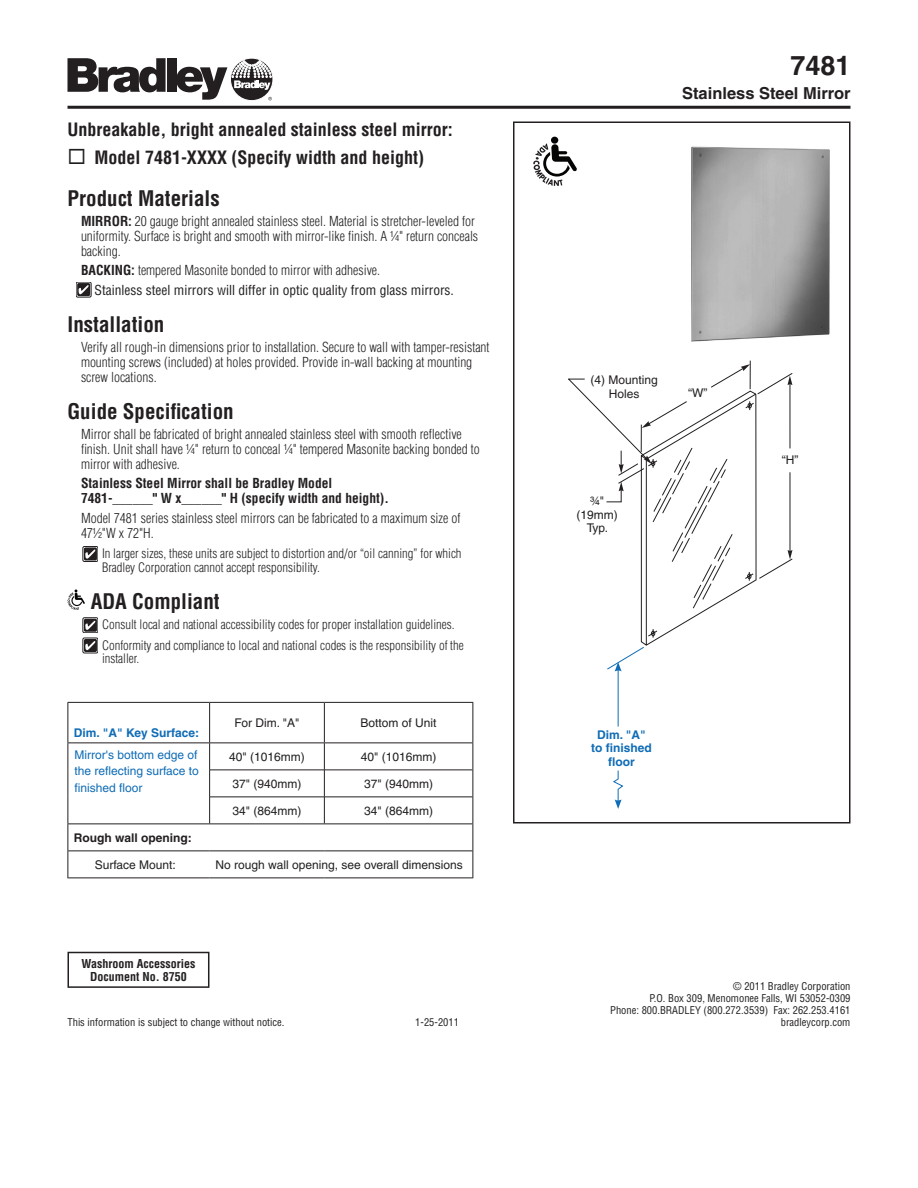
<style>
.page{position:relative;width:918px;height:1188px;background:#fff}
.page>*{position:absolute;margin:0;border:0;box-sizing:border-box;transform-origin:0 0}
.Product_Number{font:700 27px "Helvetica";color:#231f20}
.Head1{font:700 condensed 21px "Helvetica";color:#231f20}
.Models{font:700 condensed 18px "Helvetica";color:#231f20}
.Product_Name{font:700 16.5px "Helvetica";color:#231f20}
.Body{font:300 condensed 13.5px/15px "Helvetica";color:#231f20}
.Body-2{font:700 condensed 13.5px/15px "Helvetica";color:#231f20}
.Body-3{font:condensed 13.5px "Helvetica";color:#231f20}
.t1{font:300 condensed 12.75px/13.5px "Helvetica";color:#231f20}
.Table_Text{font:12px "Helvetica";color:#231f20}
.Table_Text-2{font:12px/16.5px "Helvetica";color:#0f6cb6;text-align:justify}
.Table_Text-3{font:700 12px/13.5px "Helvetica";color:#0f6cb6;text-align:center}
.t2{font:700 condensed 12px/13.5px "Helvetica";color:#231f20;text-align:center}
.Callouts{font:12px/13.5px "Helvetica";color:#231f20;text-align:center}
.Table_Text-4{font:700 12px "Helvetica";color:#231f20}
.t3{font:condensed 10.5px "Helvetica";color:#231f20}
.s1{font-weight:700}
</style>
<div class="page">
<hr style="left:68px;top:106px;width:782px;height:3px;background:#231f20">
<svg style="left:230px;top:58px;width:43px;height:43px"></svg>
<div style="left:230px;top:58px;width:43px;height:43px;border:1px solid #fff;border-radius:50%"></div>
<svg style="left:68px;top:58px;width:98px;height:34px"></svg>
<div style="left:167px;top:58px;width:9px;height:34px;background:#231f20"></div>
<svg style="left:176px;top:61px;width:96px;height:39px"></svg>
<div style="left:68px;top:952px;width:141px;height:36px;border:2px solid #231f20"></div>
<div style="left:84px;top:547px;width:13px;height:13px;background:#231f20;border-radius:2px"></div>
<svg style="left:85px;top:549px;width:10px;height:10px"></svg>
<div style="left:83px;top:546px;width:15px;height:16px;border:1px solid #231f20;border-radius:2px"></div>
<svg style="left:68px;top:589px;width:17px;height:21px"></svg>
<div style="left:84px;top:619px;width:13px;height:13px;background:#231f20;border-radius:2px"></div>
<svg style="left:85px;top:621px;width:10px;height:9px"></svg>
<div style="left:83px;top:618px;width:15px;height:15px;border:1px solid #231f20;border-radius:2px"></div>
<div style="left:84px;top:639px;width:13px;height:13px;background:#231f20;border-radius:2px"></div>
<svg style="left:85px;top:641px;width:10px;height:9px"></svg>
<div style="left:83px;top:638px;width:15px;height:15px;border:1px solid #231f20;border-radius:2px"></div>
<svg style="left:77px;top:283px;width:13px;height:13px"></svg>
<svg style="left:79px;top:285px;width:10px;height:9px"></svg>
<div style="left:76px;top:282px;width:15px;height:15px;border:1px solid #231f20;border-radius:2px"></div>
<hr style="left:68px;top:702px;width:142px;height:1px;background:#231f20">
<hr style="left:68px;top:703px;width:1px;height:39px;background:#231f20">
<hr style="left:210px;top:702px;width:114px;height:1px;background:#231f20">
<hr style="left:209px;top:703px;width:1px;height:39px;background:#231f20">
<hr style="left:324px;top:702px;width:149px;height:1px;background:#231f20">
<hr style="left:324px;top:703px;width:1px;height:39px;background:#231f20">
<hr style="left:472px;top:703px;width:1px;height:39px;background:#231f20">
<hr style="left:68px;top:742px;width:142px;height:1px;background:#231f20">
<hr style="left:210px;top:742px;width:114px;height:1px;background:#231f20">
<hr style="left:324px;top:742px;width:149px;height:1px;background:#231f20">
<svg style="left:209px;top:743px;width:1px;height:81px"></svg>
<svg style="left:324px;top:743px;width:1px;height:81px"></svg>
<hr style="left:68px;top:824px;width:142px;height:1px;background:#231f20">
<hr style="left:210px;top:824px;width:114px;height:1px;background:#231f20">
<hr style="left:324px;top:824px;width:149px;height:1px;background:#231f20">
<svg style="left:68px;top:743px;width:1px;height:135px"></svg>
<svg style="left:472px;top:743px;width:1px;height:135px"></svg>
<hr style="left:68px;top:851px;width:142px;height:1px;background:#231f20">
<hr style="left:68px;top:878px;width:142px;height:1px;background:#231f20">
<hr style="left:210px;top:851px;width:114px;height:1px;background:#231f20">
<hr style="left:324px;top:851px;width:148px;height:1px;background:#231f20">
<hr style="left:210px;top:878px;width:114px;height:1px;background:#231f20">
<hr style="left:324px;top:878px;width:149px;height:1px;background:#231f20">
<hr style="left:210px;top:770px;width:114px;height:1px;background:#231f20">
<hr style="left:210px;top:797px;width:114px;height:1px;background:#231f20">
<hr style="left:324px;top:770px;width:148px;height:1px;background:#231f20">
<hr style="left:324px;top:797px;width:148px;height:1px;background:#231f20">
<img style="left:691px;top:146px;width:139px;height:196px">
<div style="left:513px;top:122px;width:337px;height:702px;border:2px solid #231f20"></div>
<div style="left:551px;top:137px;width:7px;height:7px;background:#050504;border-radius:50%"></div>
<svg style="left:533px;top:143px;width:44px;height:43px"></svg>
<hr style="left:618px;top:669px;width:1px;height:58px;background:#0f6cb6">
<svg style="left:613px;top:770px;width:11px;height:39px"></svg>
<svg style="left:568px;top:361px;width:225px;height:311px"></svg>
<p class="Models" style="left:68px;top:118px;width:387px">Unbreakable, bright annealed stainless steel mirror:</p>
<p class="Models" style="left:68px;top:147px;width:358px">◻ Model 7481-XXXX (Specify width and height)</p>
<p class="Head1" style="left:68px;top:186px;width:154px">Product Materials</p>
<p class="Body" style="left:81px;top:213px;width:399px"><span class="s1">MIRROR:</span> 20 gauge bright annealed stainless steel. Material is stretcher-leveled for uniformity. Surface is bright and smooth with mirror-like finish. A ¼" return conceals backing.</p>
<p class="Body" style="left:81px;top:263px;width:301px"><span class="s1">BACKING:</span> tempered Masonite bonded to mirror with adhesive.</p>
<p class="Body-3" style="left:94px;top:282px;width:361px">Stainless steel mirrors will differ in optic quality from glass mirrors.</p>
<p class="Head1" style="left:68px;top:312px;width:98px">Installation</p>
<p class="Body" style="left:81px;top:339px;width:410px">Verify all rough-in dimensions prior to installation. Secure to wall with tamper-resistant mounting screws (included) at holes provided. Provide in-wall backing at mounting screw locations.</p>
<p class="Head1" style="left:68px;top:399px;width:168px">Guide Specification</p>
<p class="Body" style="left:81px;top:426px;width:400px">Mirror shall be fabricated of bright annealed stainless steel with smooth reflective finish. Unit shall have ¼" return to conceal ¼" tempered Masonite backing bonded to mirror with adhesive.</p>
<p class="Body-2" style="left:81px;top:476px;width:309px">Stainless Steel Mirror shall be Bradley Model<br>7481-______" W x______" H (specify width and height).</p>
<p class="Body" style="left:81px;top:510px;width:381px">Model 7481 series stainless steel mirrors can be fabricated to a maximum size of<br>47½"W x 72"H.</p>
<p class="t1" style="left:102px;top:547px;width:361px">In larger sizes, these units are subject to distortion and/or “oil canning” for which<br>Bradley Corporation cannot accept responsibility.</p>
<p class="Head1" style="left:91px;top:588px;width:130px">ADA Compliant</p>
<p class="t1" style="left:102px;top:618px;width:354px">Consult local and national accessibility codes for proper installation guidelines.</p>
<p class="t1" style="left:102px;top:638px;width:363px">Conformity and compliance to local and national codes is the responsibility of the installer.</p>
<p class="Table_Text-3" style="left:74px;top:726px;width:127px">Dim. "A" Key Surface:</p>
<p class="Table_Text" style="left:235px;top:716px;width:66px">For Dim. "A"</p>
<p class="Table_Text" style="left:361px;top:716px;width:78px">Bottom of Unit</p>
<p class="Table_Text-2" style="left:75px;top:746px;width:126px">Mirror's bottom edge of the reflecting surface to finished floor</p>
<p class="Table_Text" style="left:229px;top:750px;width:77px">40" (1016mm)</p>
<p class="Table_Text" style="left:361px;top:750px;width:77px">40" (1016mm)</p>
<p class="Table_Text" style="left:233px;top:777px;width:70px">37" (940mm)</p>
<p class="Table_Text" style="left:364px;top:777px;width:70px">37" (940mm)</p>
<p class="Table_Text" style="left:233px;top:804px;width:70px">34" (864mm)</p>
<p class="Table_Text" style="left:364px;top:804px;width:70px">34" (864mm)</p>
<p class="Table_Text-4" style="left:74px;top:830px;width:120px">Rough wall opening:</p>
<p class="Table_Text" style="left:95px;top:858px;width:83px">Surface Mount:</p>
<p class="Table_Text" style="left:216px;top:858px;width:249px">No rough wall opening, see overall dimensions</p>
<p class="Product_Number" style="left:790px;top:49px;width:62px">7481</p>
<p class="Product_Name" style="left:682px;top:83px;width:170px">Stainless Steel Mirror</p>
<p class="Callouts" style="left:590px;top:373px;width:69px">(4) Mounting<br>Holes</p>
<p class="Callouts" style="left:688px;top:386px;width:21px">“W”</p>
<p class="Callouts" style="left:576px;top:494px;width:43px">¾" (19mm)<br>Typ.</p>
<p class="Callouts" style="left:782px;top:453px;width:18px">“H”</p>
<p class="Table_Text-3" style="left:591px;top:727px;width:62px">Dim. "A" to finished floor</p>
<p class="t2" style="left:81px;top:957px;width:116px">Washroom Accessories<br>Document No. 8750</p>
<p class="t3" style="left:733px;top:980px;width:119px">© 2011 Bradley Corporation</p>
<p class="t3" style="left:649px;top:992px;width:203px">P.O. Box 309, Menomonee Falls, WI 53052-0309</p>
<p class="t3" style="left:610px;top:1004px;width:242px">Phone: 800.BRADLEY (800.272.3539) Fax: 262.253.4161</p>
<p class="t3" style="left:68px;top:1016px;width:218px">This information is subject to change without notice.</p>
<p class="t3" style="left:415px;top:1016px;width:45px">1-25-2011</p>
<p class="t3" style="left:781px;top:1016px;width:71px">bradleycorp.com</p>
</div>
